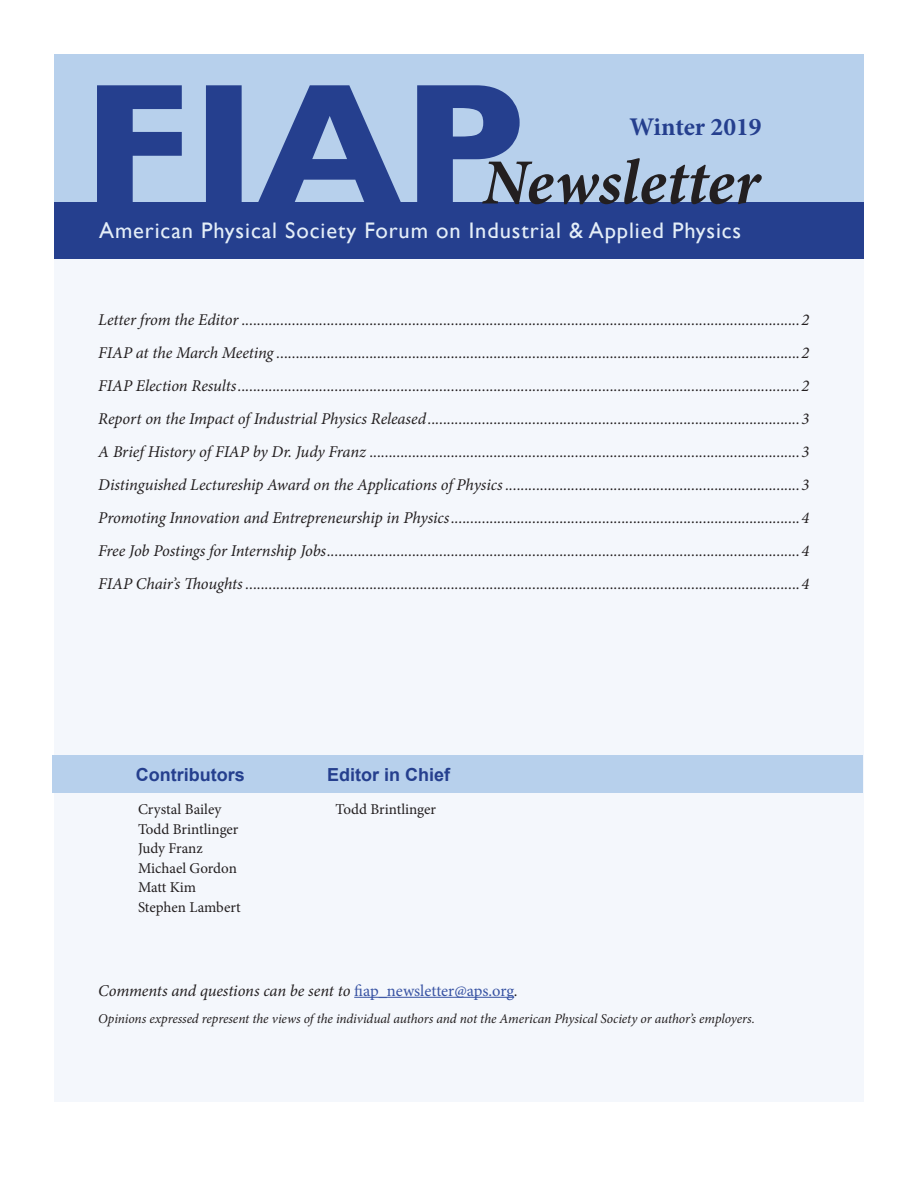
<style>
.page{position:relative;width:918px;height:1188px;background:#fff}
.page>*{position:absolute;margin:0;border:0;box-sizing:border-box;transform-origin:0 0}
.t1{font:italic 700 64.5px "Minion Pro";letter-spacing:.005em;color:#231f20}
.t2{font:700 25.5px "Minion Pro";color:#253f8e}
.t3{font:22.5px "Gill Sans";letter-spacing:.04em;color:#e4eef8}
.t4{font:700 18px "Arial";color:#253f8e}
.t5{font:italic 16.5px/33px "Minion Pro";letter-spacing:-.01em;color:#231f20;text-align:justify}
.t6{font:15px/19.5px "Minion Pro";color:#231f20}
.t7{font:italic 13.5px "Minion Pro";letter-spacing:-.005em;color:#231f20}
.s1{font-style:normal;color:#3853a3}
</style>
<div class="page">
<div style="left:54px;top:257px;width:810px;height:845px;background:#f4f7fc"></div>
<div style="left:54px;top:54px;width:810px;height:202px;background:#b7d0ec"></div>
<svg style="left:97px;top:85px;width:423px;height:117px;fill:#253f8e"></svg>
<div style="left:54px;top:202px;width:810px;height:56px;background:#253f8e"></div>
<div style="left:53px;top:755px;width:810px;height:38px;background:#b7d0ec"></div>
<hr style="left:354px;top:997px;width:160px;height:1px;background:#3853a3">
<h2 class="t2" style="left:630px;top:109px;width:133px">Winter 2019</h2>
<h1 class="t1" style="left:483px;top:137px;width:279px">Newsletter</h1>
<h3 class="t3" style="left:99px;top:218px;width:644px">American Physical Society Forum on Industrial &amp; Applied Physics</h3>
<p class="t5" style="left:98px;top:303px;width:713px">Letter from the Editor ................................................................................................................................................2<br>FIAP at the March Meeting .......................................................................................................................................2<br>FIAP Election Results.................................................................................................................................................2<br>Report on the Impact of Industrial Physics Released................................................................................................3<br>A Brief History of FIAP by Dr. Judy Franz ...............................................................................................................3<br>Distinguished Lectureship Award on the Applications of Physics ............................................................................3<br>Promoting Innovation and Entrepreneurship in Physics..........................................................................................4<br>Free Job Postings for Internship Jobs..........................................................................................................................4<br>FIAP Chair’s Thoughts ...............................................................................................................................................4</p>
<p class="t4" style="left:136px;top:763px;width:110px">Contributors</p>
<p class="t4" style="left:327px;top:763px;width:125px">Editor in Chief</p>
<p class="t6" style="left:138px;top:800px;width:104px">Crystal Bailey<br>Todd Brintlinger<br>Judy Franz<br>Michael Gordon<br>Matt Kim<br>Stephen Lambert</p>
<p class="t6" style="left:336px;top:800px;width:102px">Todd Brintlinger</p>
<p class="t5" style="left:98px;top:974px;width:421px">Comments and questions can be sent to <span class="s1">fiap_newsletter@aps.org</span>.</p>
<p class="t7" style="left:98px;top:1009px;width:658px">Opinions expressed represent the views of the individual authors and not the American Physical Society or author’s employers.</p>
</div>
